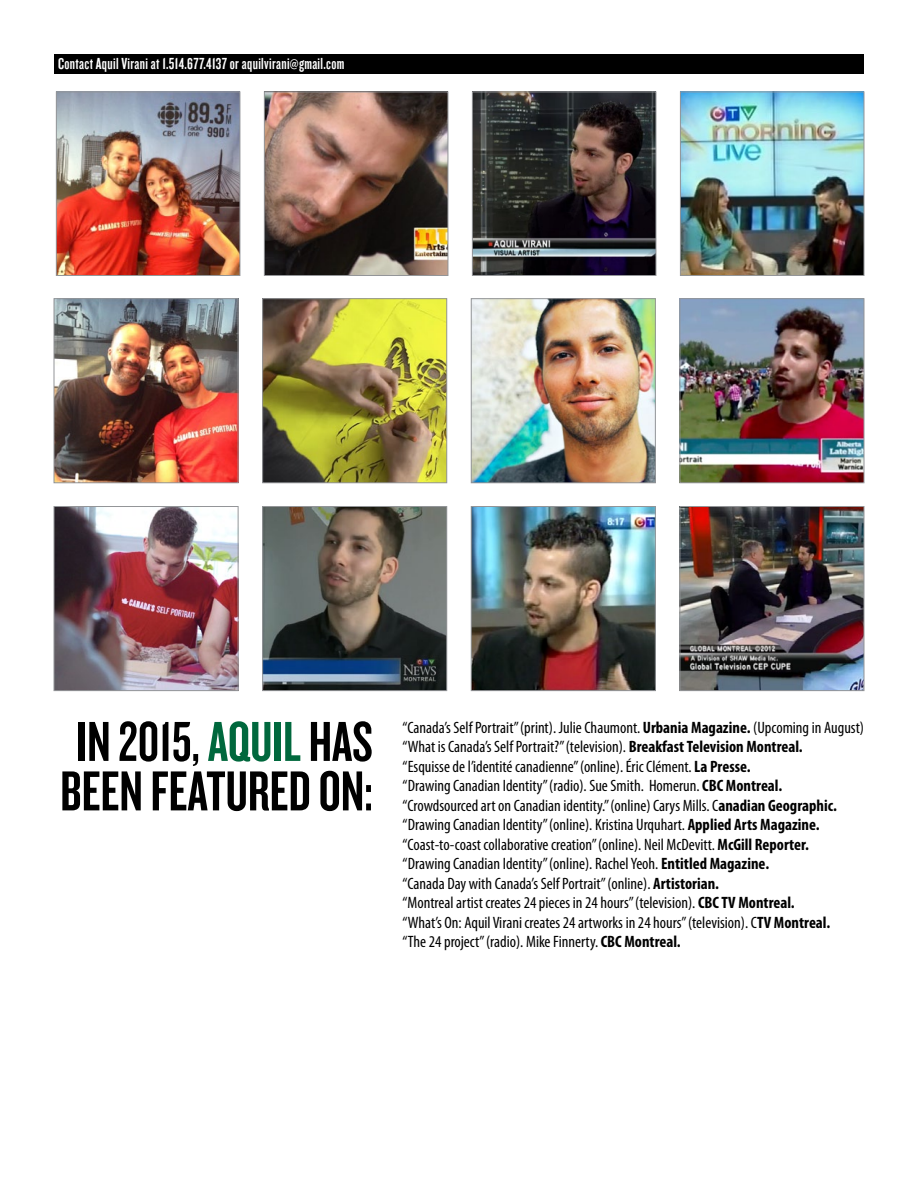
<style>
.page{position:relative;width:918px;height:1188px;background:#fff}
.page>*{position:absolute;margin:0;border:0;box-sizing:border-box;transform-origin:0 0}
.t1{font:58.5px/49.5px "Knockout HTF48 Featherweight";color:#000}
.t2{font:condensed 16.5px/19.5px "Myriad Pro";color:#000}
.t3{font:16.5px "Knockout HTF48 Featherweight";letter-spacing:.02em;color:#fff}
.s1{color:#00683d}
.s2{font-weight:700}
</style>
<div class="page">
<div style="left:54px;top:54px;width:810px;height:19px;background:#000"></div>
<img style="left:58px;top:94px;width:180px;height:180px">
<div style="left:56px;top:92px;width:184px;height:184px;border:1px solid #939598"></div>
<img style="left:56px;top:300px;width:180px;height:181px">
<div style="left:54px;top:298px;width:184px;height:185px;border:1px solid #939598"></div>
<img style="left:56px;top:508px;width:180px;height:181px">
<div style="left:54px;top:506px;width:184px;height:185px;border:1px solid #939598"></div>
<img style="left:474px;top:94px;width:180px;height:180px">
<div style="left:472px;top:92px;width:184px;height:184px;border:1px solid #939598"></div>
<img style="left:473px;top:300px;width:181px;height:181px">
<div style="left:471px;top:298px;width:185px;height:185px;border:1px solid #939598"></div>
<img style="left:473px;top:508px;width:181px;height:181px">
<div style="left:471px;top:506px;width:185px;height:185px;border:1px solid #939598"></div>
<img style="left:266px;top:94px;width:180px;height:180px">
<div style="left:264px;top:92px;width:184px;height:184px;border:1px solid #939598"></div>
<img style="left:264px;top:300px;width:181px;height:181px">
<div style="left:262px;top:298px;width:185px;height:185px;border:1px solid #939598"></div>
<img style="left:264px;top:508px;width:181px;height:181px">
<div style="left:262px;top:506px;width:185px;height:185px;border:1px solid #939598"></div>
<img style="left:682px;top:94px;width:180px;height:180px">
<div style="left:680px;top:92px;width:184px;height:184px;border:1px solid #939598"></div>
<img style="left:682px;top:300px;width:180px;height:181px">
<div style="left:680px;top:298px;width:184px;height:185px;border:1px solid #939598"></div>
<img style="left:682px;top:508px;width:180px;height:181px">
<div style="left:680px;top:506px;width:184px;height:185px;border:1px solid #939598"></div>
<p class="t3" style="left:58px;top:55px;width:288px">Contact Aquil Virani at 1.514.677.4137 or aquilvirani@gmail.com</p>
<h1 class="t1" style="left:60px;top:718px;width:314px">IN 2015, <span class="s1">AQUIL</span>HAS<br>BEEN FEATURED ON:</h1>
<p class="t2" style="left:403px;top:717px;width:463px">“Canada’s Self Portrait” (print). Julie Chaumont. <span class="s2">Urbania Magazine.</span> (Upcoming in August) “What is Canada’s Self Portrait?” (television). <span class="s2">Breakfast Television Montreal.<br></span>“Esquisse de l’identité canadienne” (online). Éric Clément. <span class="s2">La Presse.<br></span>“Drawing Canadian Identity” (radio). Sue Smith. Homerun. <span class="s2">CBC Montreal.<br></span>“Crowdsourced art on Canadian identity.” (online) Carys Mills. C<span class="s2">anadian Geographic. </span>“Drawing Canadian Identity” (online). Kristina Urquhart. <span class="s2">Applied Arts Magazine. </span>“Coast-to-coast collaborative creation” (online). Neil McDevitt. <span class="s2">McGill Reporter.<br></span>“Drawing Canadian Identity” (online). Rachel Yeoh. <span class="s2">Entitled Magazine.<br></span>“Canada Day with Canada’s Self Portrait” (online). <span class="s2">Artistorian.<br></span>“Montreal artist creates 24 pieces in 24 hours” (television). <span class="s2">CBC TV Montreal.<br></span>“What’s On: Aquil Virani creates 24 artworks in 24 hours” (television). C<span class="s2">TV Montreal.<br></span>“The 24 project” (radio). Mike Finnerty. <span class="s2">CBC Montreal.</span></p>
</div>
